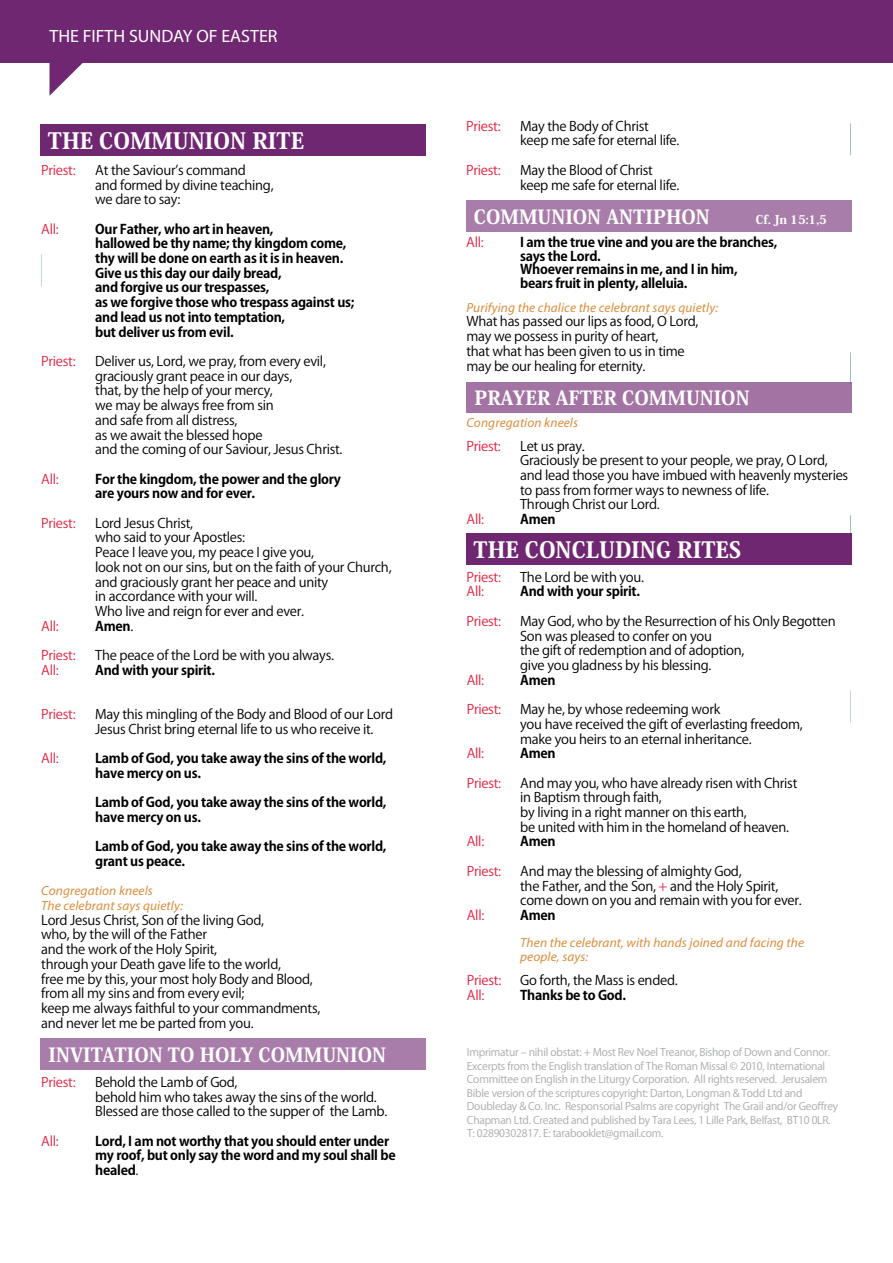
<style>
.page{position:relative;width:893px;height:1263px;background:#fff}
.page>*{position:absolute;margin:0;border:0;box-sizing:border-box;transform-origin:0 0}
.t1{font:800 22.35px "Koz Min Pro";color:#fff}
.t2{font:800 22.2px "Koz Min Pro";color:#fff}
.t3{font:800 19.35px "Koz Min Pro";color:#fff}
.t4{font:800 19.2px "Koz Min Pro";color:#fff}
.t5{font:17.85px "Myriad Pro";color:#fff}
.t6{font:13.2px/14.7px "Koz Go Pro";letter-spacing:-.02em;color:#000}
.t7{font:700 13.2px/14.7px "Koz Go Pro";letter-spacing:-.02em;color:#000}
.t8{font:13.2px/14.7px "Koz Go Pro";letter-spacing:-.02em;color:#000002}
.t9{font:italic 13.2px/14.7px "Myriad Pro";letter-spacing:.01em;color:#dd8d3c}
.t10{font:13.2px "Koz Go Pro";letter-spacing:-.02em;color:#e52140}
.t11{font:13.2px "Koz Go Pro";letter-spacing:-.02em;color:#e32240}
.t12{font:13.2px "Koz Go Pro";letter-spacing:-.02em;color:#e42240}
.t13{font:13.2px "Koz Go Pro";letter-spacing:-.02em;color:#e32241}
.t14{font:800 12px "Koz Min Pro";color:#fff}
.t15{font:10.5px/13.5px "Koz Go Pro";letter-spacing:-.02em;color:#a7a9ac}
.s1{font-weight:400}
.s2{font-weight:400;color:#231f20}
.s3{color:#e52140}
</style>
<div class="page">
<div style="left:466px;top:200px;width:385px;height:32px;background:#a97daa"></div>
<div style="left:40px;top:124px;width:386px;height:31px;background:#702772"></div>
<div style="left:40px;top:1038px;width:386px;height:31px;background:#a97daa"></div>
<div style="left:466px;top:382px;width:386px;height:30px;background:#a273a3"></div>
<div style="left:466px;top:533px;width:386px;height:32px;background:#702772"></div>
<div style="left:0;top:0;width:893px;height:63px;background:#702772"></div>
<svg style="left:50px;top:63px;width:33px;height:32px"></svg>
<h3 class="t5" style="left:49px;top:25px;width:230px">THE FIFTH SUNDAY OF EASTER</h3>
<h1 class="t1" style="left:48px;top:124px;width:258px">THE COMMUNION RITE</h1>
<p class="t12" style="left:41px;top:161px;width:36px">Priest:</p>
<p class="t6" style="left:95px;top:163px;width:180px">At the Saviourʼs command<br>and formed by divine teaching, we dare to say:</p>
<p class="t12" style="left:41px;top:220px;width:19px">All:</p>
<p class="t7" style="left:95px;top:222px;width:261px">Our Father, who art in heaven,<br>hallowed be thy name; thy kingdom come, thy will be done on earth as it is in heaven.<br>Give us this day our daily bread,<br>and forgive us our trespasses,<br>as we forgive those who trespass against us; and lead us not into temptation,<br>but deliver us from evil.</p>
<p class="t12" style="left:41px;top:353px;width:36px">Priest:</p>
<p class="t6" style="left:95px;top:354px;width:249px">Deliver us, Lord, we pray, from every evil, graciously grant peace in our days,<br>that, by the help of your mercy,<br>we may be always free from sin<br>and safe from all distress,<br>as we await the blessed hope<br>and the coming of our Saviour, Jesus Christ.</p>
<p class="t12" style="left:41px;top:470px;width:19px">All:</p>
<p class="t7" style="left:95px;top:472px;width:247px">For the kingdom, the power and the glory are yours now and for ever.</p>
<p class="t11" style="left:41px;top:514px;width:36px">Priest:</p>
<p class="t6" style="left:95px;top:516px;width:298px">Lord Jesus Christ,<br>who said to your Apostles:<br>Peace I leave you, my peace I give you,<br>look not on our sins, but on the faith of your Church, and graciously grant her peace and unity<br>in accordance with your will.<br>Who live and reign for ever and ever.</p>
<p class="t11" style="left:41px;top:617px;width:19px">All:</p>
<p class="t7" style="left:95px;top:619px;width:40px">Amen<span class="s1">.</span></p>
<p class="t11" style="left:41px;top:647px;width:36px">Priest:</p>
<p class="t6" style="left:95px;top:648px;width:240px">The peace of the Lord be with you always.</p>
<p class="t11" style="left:41px;top:661px;width:19px">All:</p>
<p class="t7" style="left:95px;top:663px;width:121px">And with your spirit.</p>
<p class="t11" style="left:41px;top:705px;width:36px">Priest:</p>
<p class="t6" style="left:95px;top:707px;width:299px">May this mingling of the Body and Blood of our Lord<br>Jesus Christ bring eternal life to us who receive it.</p>
<p class="t11" style="left:41px;top:750px;width:19px">All:</p>
<p class="t7" style="left:95px;top:752px;width:293px">Lamb of God, you take away the sins of the world, have mercy on us.</p>
<p class="t7" style="left:95px;top:796px;width:293px">Lamb of God, you take away the sins of the world, have mercy on us.</p>
<p class="t7" style="left:95px;top:840px;width:293px">Lamb of God, you take away the sins of the world, grant us peace.</p>
<p class="t9" style="left:41px;top:883px;width:143px">Congregation kneels<br>The celebrant says quietly:</p>
<p class="t6" style="left:41px;top:913px;width:281px">Lord Jesus Christ, Son of the living God,<br>who, by the will of the Father<br>and the work of the Holy Spirit,<br>through your Death gave life to the world,<br>free me by this, your most holy Body and Blood, from all my sins and from every evil;<br>keep me always faithful to your commandments, and never let me be parted from you.</p>
<h3 class="t3" style="left:49px;top:1040px;width:339px">INVITATION TO HOLY COMMUNION</h3>
<p class="t13" style="left:41px;top:1073px;width:36px">Priest:</p>
<p class="t8" style="left:95px;top:1075px;width:294px">Behold the Lamb of God,<br>behold him who takes away the sins of the world.<br>Blessed are those called to the supper of the Lamb.</p>
<p class="t13" style="left:41px;top:1132px;width:19px">All:</p>
<p class="t7" style="left:95px;top:1134px;width:302px">Lord, I am not worthy that you should enter under my roof, but only say the word and my soul shall be healed<span class="s2">.</span></p>
<p class="t13" style="left:466px;top:117px;width:36px">Priest:</p>
<p class="t8" style="left:520px;top:119px;width:161px">May the Body of Christ keep me safe for eternal life.</p>
<p class="t10" style="left:466px;top:161px;width:36px">Priest:</p>
<p class="t8" style="left:520px;top:163px;width:161px">May the Blood of Christ keep me safe for eternal life.</p>
<h3 class="t4" style="left:474px;top:202px;width:238px">COMMUNION ANTIPHON</h3>
<p class="t14" style="left:756px;top:210px;width:72px">Cf. Jn 15:1,5</p>
<p class="t10" style="left:466px;top:234px;width:19px">All:</p>
<p class="t7" style="left:520px;top:236px;width:259px;line-height:13.5px">I am the true vine and you are the branches, says the Lord.<br>Whoever remains in me, and I in him,<br>bears fruit in plenty, alleluia.</p>
<p class="t9" style="left:466px;top:300px;width:253px">Purifying the chalice the celebrant says quietly:</p>
<p class="t6" style="left:466px;top:315px;width:234px">What has passed our lips as food, O Lord, may we possess in purity of heart,<br>that what has been given to us in time may be our healing for eternity.</p>
<h3 class="t4" style="left:474px;top:383px;width:277px">PRAYER AFTER COMMUNION</h3>
<p class="t9" style="left:466px;top:415px;width:113px">Congregation kneels</p>
<p class="t10" style="left:466px;top:437px;width:36px">Priest:</p>
<p class="t6" style="left:520px;top:439px;width:330px">Let us pray.<br>Graciously be present to your people, we pray, O Lord, and lead those you have imbued with heavenly mysteries to pass from former ways to newness of life.<br>Through Christ our Lord.</p>
<p class="t10" style="left:467px;top:511px;width:19px">All:</p>
<p class="t7" style="left:520px;top:513px;width:37px">Amen</p>
<h2 class="t2" style="left:474px;top:533px;width:269px">THE CONCLUDING RITES</h2>
<p class="t10" style="left:467px;top:568px;width:36px">Priest:</p>
<p class="t6" style="left:520px;top:570px;width:125px">The Lord be with you.</p>
<p class="t10" style="left:467px;top:583px;width:19px">All:</p>
<p class="t7" style="left:520px;top:585px;width:121px">And with your spirit.</p>
<p class="t10" style="left:467px;top:612px;width:36px">Priest:</p>
<p class="t6" style="left:520px;top:614px;width:317px">May God, who by the Resurrection of his Only Begotten Son was pleased to confer on you<br>the gift of redemption and of adoption,<br>give you gladness by his blessing.</p>
<p class="t10" style="left:467px;top:671px;width:19px">All:</p>
<p class="t7" style="left:520px;top:673px;width:37px">Amen</p>
<p class="t10" style="left:467px;top:701px;width:36px">Priest:</p>
<p class="t6" style="left:520px;top:702px;width:284px">May he, by whose redeeming work<br>you have received the gift of everlasting freedom, make you heirs to an eternal inheritance.</p>
<p class="t10" style="left:467px;top:745px;width:19px">All:</p>
<p class="t7" style="left:520px;top:747px;width:37px">Amen</p>
<p class="t10" style="left:467px;top:774px;width:36px">Priest:</p>
<p class="t6" style="left:520px;top:776px;width:279px">And may you, who have already risen with Christ in Baptism through faith,<br>by living in a right manner on this earth,<br>be united with him in the homeland of heaven.</p>
<p class="t10" style="left:467px;top:833px;width:19px">All:</p>
<p class="t7" style="left:520px;top:835px;width:37px">Amen</p>
<p class="t10" style="left:467px;top:862px;width:36px">Priest:</p>
<p class="t6" style="left:520px;top:864px;width:283px">And may the blessing of almighty God,<br>the Father, and the Son, <span class="s3">+</span> and the Holy Spirit, come down on you and remain with you for ever.</p>
<p class="t10" style="left:467px;top:906px;width:19px">All:</p>
<p class="t7" style="left:520px;top:908px;width:37px">Amen</p>
<p class="t9" style="left:520px;top:935px;width:285px">Then the celebrant, with hands joined and facing the people, says:</p>
<p class="t10" style="left:467px;top:972px;width:36px">Priest:</p>
<p class="t6" style="left:520px;top:973px;width:159px">Go forth, the Mass is ended.</p>
<p class="t10" style="left:467px;top:987px;width:19px">All:</p>
<p class="t7" style="left:520px;top:989px;width:107px">Thanks be to God.</p>
<p class="t15" style="left:467px;top:1046px;width:373px">Imprimatur ‒ nihil obstat: + Most Rev Noel Treanor, Bishop of Down and Connor.<br>Excerpts from the English translation of The Roman Missal © 2010, International Committee on English in the Liturgy Corporation. All rights reserved. Jerusalem Bible version of the scriptures copyright: Darton, Longman &amp; Todd Ltd and Doubleday &amp; Co. Inc. Responsorial Psalms are copyright The Grail and/or Geoffrey Chapman Ltd. Created and published by Tara Lees, 1 Lille Park, Belfast, BT10 0LR.<br>T: 02890302817. E: tarabooklet@gmail.com.</p>
</div>
